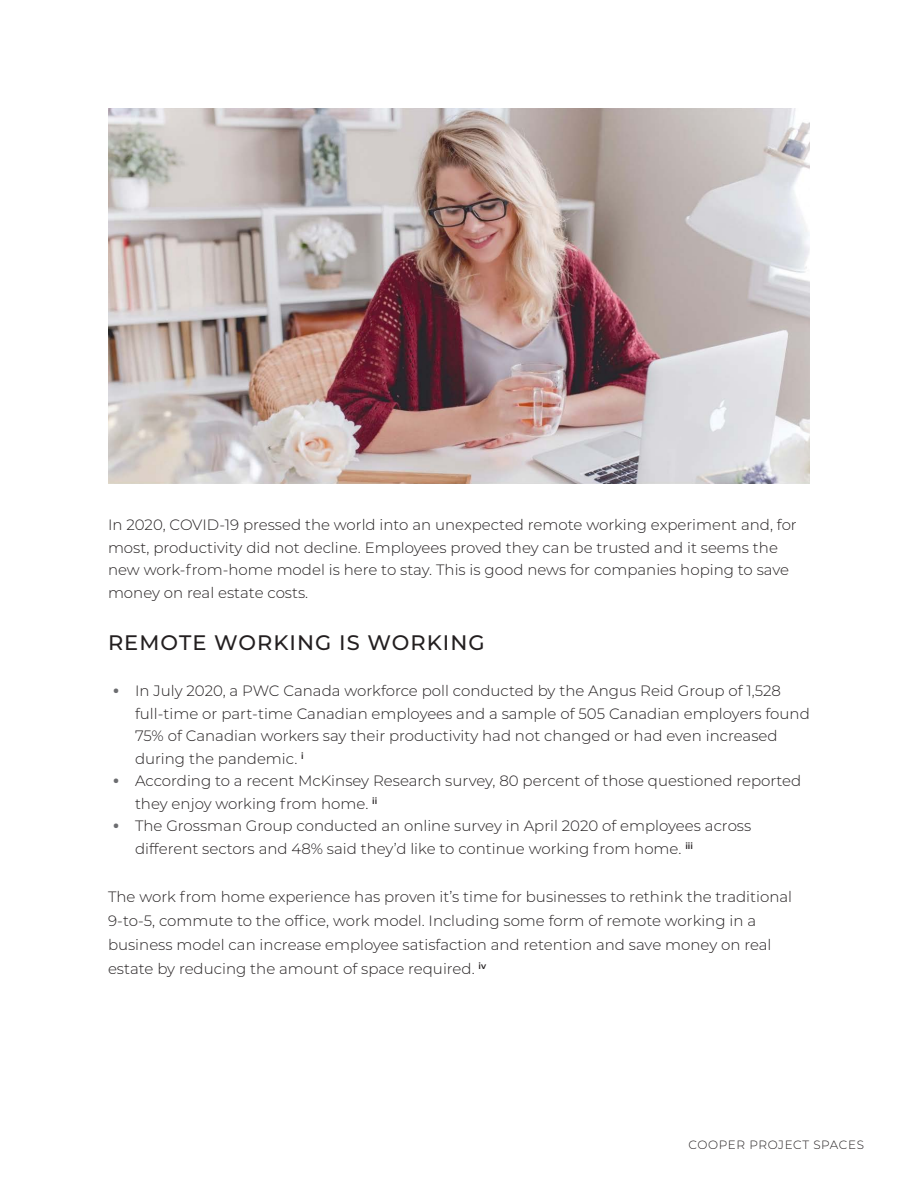
<style>
.page{position:relative;width:918px;height:1188px;background:#fff}
.page>*{position:absolute;margin:0;border:0;box-sizing:border-box;transform-origin:0 0}
.PAGE_HEADINGS{font:500 21px "Montserrat";letter-spacing:.05em;color:#231f20}
.Bulleted_list{font:300 15px/22.5px "Montserrat";color:#231f20}
.t1{font:300 12px "Montserrat";letter-spacing:.05em;color:#231f20}
.s1{font-family:"Henderson Sans Basic";font-weight:100;font-size:45px;color:#6c6d70}
</style>
<div class="page">
<img style="left:108px;top:108px;width:702px;height:376px">
<p class="Bulleted_list" style="left:108px;top:513px;width:690px">In 2020, COVID-19 pressed the world into an unexpected remote working experiment and, for most, productivity did not decline. Employees proved they can be trusted and it seems the new work-from-home model is here to stay. This is good news for companies hoping to save money on real estate costs.</p>
<p class="PAGE_HEADINGS" style="left:108px;top:628px;width:378px">REMOTE WORKING IS WORKING</p>
<p class="Bulleted_list" style="left:135px;top:679px;width:676px;text-indent:-27px"><span class="s1">•</span> In July 2020, a PWC Canada workforce poll conducted by the Angus Reid Group of 1,528 full-time or part-time Canadian employees and a sample of 505 Canadian employers found 75% of Canadian workers say their productivity had not changed or had even increased during the pandemic. <sup>i</sup></p>
<p class="Bulleted_list" style="left:135px;top:769px;width:668px;text-indent:-27px"><span class="s1">•</span> According to a recent McKinsey Research survey, 80 percent of those questioned reported they enjoy working from home. <sup>ii</sup></p>
<p class="Bulleted_list" style="left:135px;top:814px;width:618px;text-indent:-27px"><span class="s1">•</span> The Grossman Group conducted an online survey in April 2020 of employees across different sectors and 48% said they’d like to continue working from home. <sup>iii</sup></p>
<p class="Bulleted_list" style="left:108px;top:884px;width:686px;line-height:24px">The work from home experience has proven it’s time for businesses to rethink the traditional 9-to-5, commute to the office, work model. Including some form of remote working in a business model can increase employee satisfaction and retention and save money on real estate by reducing the amount of space required. <sup>iv</sup></p>
<p class="t1" style="left:688px;top:1137px;width:177px">COOPER PROJECT SPACES</p>
</div>
